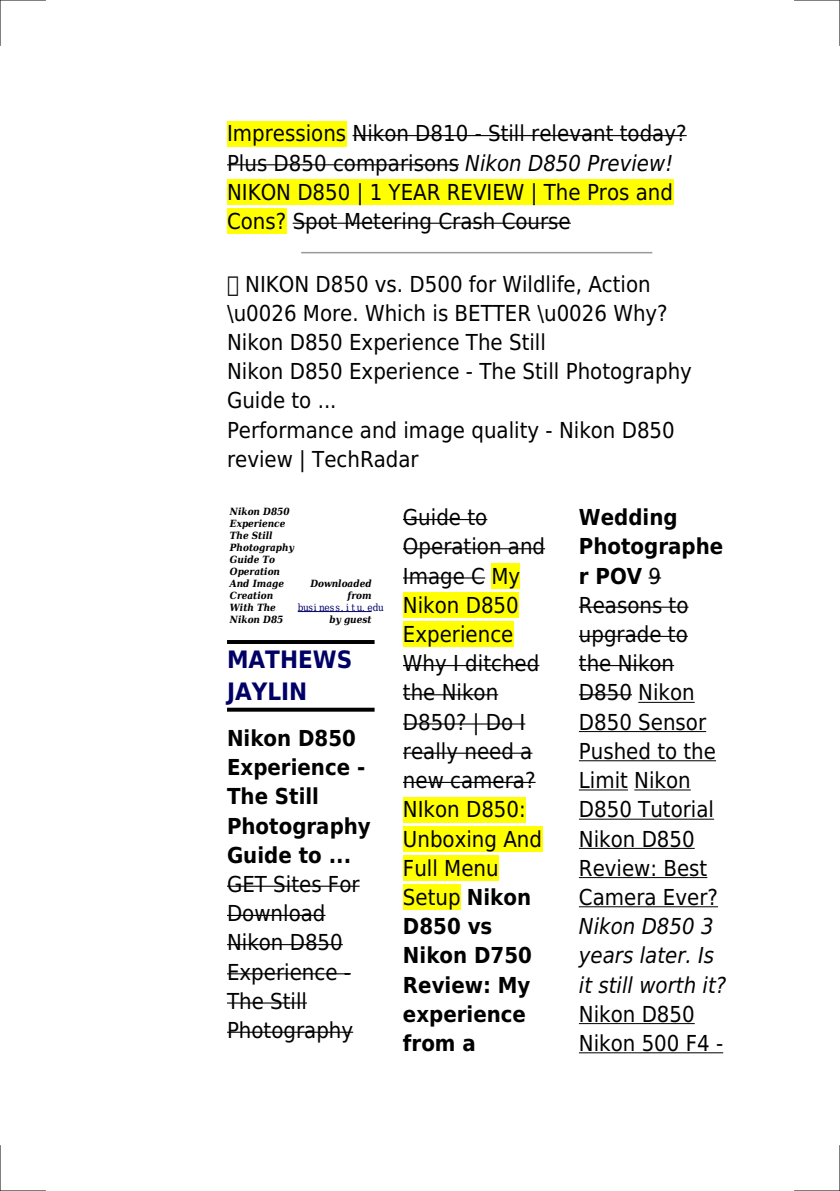
<style>
.page{position:relative;width:840px;height:1191px;background:#fff}
.page>*{position:absolute;margin:0;border:0;box-sizing:border-box;transform-origin:0 0}
.t1{font:700 24px/31.8px "DejaVu Sans Condensed";color:#006}
.t2{font:22px/29.2px "DejaVu Sans Condensed";color:#000}
.t3{font:700 22px/29.2px "DejaVu Sans Condensed";color:#000}
.t4{font:italic 22px/29.2px "DejaVu Sans Condensed";color:#000}
.t5{font:italic 700 10px/12px "DejaVu Serif Condensed";color:#000}
.t6{font:10px "DejaVu Serif Condensed";color:#006}
.s1{font-style:italic}
.s2{font-weight:700}
</style>
<div class="page">
<div style="left:227px;top:121px;width:119px;height:25px;background:#ff0"></div>
<hr style="left:352px;top:135px;width:334px;height:1px;background:#000">
<hr style="left:227px;top:164px;width:231px;height:1px;background:#000">
<div style="left:227px;top:179px;width:445px;height:26px;background:#ff0"></div>
<div style="left:227px;top:208px;width:59px;height:26px;background:#ff0"></div>
<hr style="left:292px;top:223px;width:278px;height:1px;background:#000">
<hr style="left:302px;top:252px;width:349px;height:1px;background:#999">
<hr style="left:297px;top:611px;width:74px;height:1px;background:#006">
<hr style="left:227px;top:640px;width:147px;height:4px;background:#000">
<svg style="left:227px;top:707px;width:147px;height:4px"></svg>
<hr style="left:227px;top:885px;width:132px;height:1px;background:#000">
<hr style="left:227px;top:915px;width:98px;height:1px;background:#000">
<hr style="left:227px;top:944px;width:115px;height:1px;background:#000">
<hr style="left:227px;top:973px;width:124px;height:1px;background:#000">
<hr style="left:227px;top:1002px;width:80px;height:1px;background:#000">
<hr style="left:227px;top:1031px;width:126px;height:1px;background:#000">
<hr style="left:403px;top:519px;width:84px;height:1px;background:#000">
<hr style="left:403px;top:548px;width:142px;height:1px;background:#000">
<hr style="left:403px;top:577px;width:82px;height:1px;background:#000">
<div style="left:491px;top:563px;width:29px;height:26px;background:#ff0"></div>
<div style="left:403px;top:592px;width:115px;height:26px;background:#ff0"></div>
<div style="left:403px;top:621px;width:110px;height:26px;background:#ff0"></div>
<hr style="left:403px;top:665px;width:136px;height:1px;background:#000">
<hr style="left:403px;top:694px;width:95px;height:1px;background:#000">
<hr style="left:403px;top:723px;width:122px;height:1px;background:#000">
<hr style="left:403px;top:752px;width:129px;height:1px;background:#000">
<hr style="left:403px;top:782px;width:132px;height:1px;background:#000">
<div style="left:403px;top:797px;width:122px;height:25px;background:#ff0"></div>
<div style="left:403px;top:826px;width:138px;height:25px;background:#ff0"></div>
<div style="left:403px;top:855px;width:95px;height:26px;background:#ff0"></div>
<div style="left:403px;top:884px;width:57px;height:26px;background:#ff0"></div>
<svg style="left:648px;top:577px;width:12px;height:1px"></svg>
<hr style="left:578px;top:606px;width:110px;height:2px;background:#000">
<hr style="left:578px;top:636px;width:109px;height:1px;background:#000">
<hr style="left:578px;top:665px;width:95px;height:1px;background:#000">
<hr style="left:578px;top:694px;width:53px;height:1px;background:#000">
<hr style="left:638px;top:702px;width:56px;height:1px;background:#000">
<hr style="left:578px;top:731px;width:127px;height:1px;background:#000">
<hr style="left:578px;top:760px;width:137px;height:1px;background:#000">
<hr style="left:578px;top:789px;width:49px;height:1px;background:#000">
<hr style="left:634px;top:789px;width:56px;height:1px;background:#000">
<hr style="left:578px;top:818px;width:135px;height:1px;background:#000">
<hr style="left:578px;top:848px;width:116px;height:1px;background:#000">
<hr style="left:578px;top:877px;width:129px;height:1px;background:#000">
<hr style="left:578px;top:906px;width:139px;height:1px;background:#000">
<hr style="left:578px;top:1023px;width:116px;height:1px;background:#000">
<hr style="left:578px;top:1052px;width:144px;height:1px;background:#000">
<hr style="left:0;top:0;width:45px;height:1px;background:#000">
<hr style="left:794px;top:0;width:45px;height:1px;background:#000">
<hr style="left:0;top:1190px;width:45px;height:1px;background:#000">
<hr style="left:794px;top:1190px;width:45px;height:1px;background:#000">
<hr style="left:0;top:0;width:1px;height:45px;background:#000">
<hr style="left:0;top:1145px;width:1px;height:46px;background:#000">
<hr style="left:839px;top:0;width:1px;height:45px;background:#000">
<hr style="left:839px;top:1145px;width:1px;height:46px;background:#000">
<p class="t2" style="left:227px;top:119px;width:461px">Impressions Nikon D810 - Still relevant today?<br>Plus D850 comparisons <span class="s1">Nikon D850 Preview!<br></span>NIKON D850 | 1 YEAR REVIEW | The Pros and Cons? Spot Metering Crash Course</p>
<p class="t2" style="left:227px;top:269px;width:466px;text-indent:18px">NIKON D850 vs. D500 for Wildlife, Action \u0026 More. Which is BETTER \u0026 Why?<br>Nikon D850 Experience The Still<br>Nikon D850 Experience - The Still Photography Guide to ...<br>Performance and image quality - Nikon D850 review | TechRadar</p>
<p class="t5" style="left:230px;top:506px;width:65px">Nikon D850<br>Experience<br>The Still<br>Photography<br>Guide To<br>Operation<br>And Image<br>Creation<br>With The<br>Nikon D85</p>
<p class="t2" style="left:403px;top:503px;width:144px">Guide to<br>Operation and<br>Image C My<br>Nikon D850<br>Experience<br>Why I ditched the Nikon<br>D850? | Do I really need a new camera?<br>NIkon D850:<br>Unboxing And<br>Full Menu<br>Setup <span class="s2">Nikon<br>D850 vs<br>Nikon D750<br>Review: My experience from a</span></p>
<p class="t2" style="left:578px;top:503px;width:146px"><span class="s2">Wedding<br>Photographe r POV</span> 9<br>Reasons to upgrade to the Nikon<br>D850 Nikon<br>D850 Sensor<br>Pushed to the<br>Limit Nikon<br>D850 Tutorial<br>Nikon D850<br>Review: Best<br>Camera Ever?</p>
<p class="t5" style="left:310px;top:577px;width:63px;text-align:right">Downloaded from</p>
<p class="t6" style="left:297px;top:601px;width:87px">business.itu.edu</p>
<p class="t5" style="left:329px;top:613px;width:44px">by guest</p>
<p class="t1" style="left:227px;top:644px;width:127px">MATHEWS<br>JAYLIN</p>
<p class="t3" style="left:227px;top:723px;width:145px">Nikon D850<br>Experience -<br>The Still<br>Photography<br>Guide to ...</p>
<p class="t2" style="left:227px;top:869px;width:134px">GET Sites For<br>Download<br>Nikon D850<br>Experience -<br>The Still<br>Photography</p>
<p class="t4" style="left:578px;top:912px;width:149px">Nikon D850 3 years later. Is it still worth it?</p>
<p class="t2" style="left:578px;top:999px;width:146px">Nikon D850<br>Nikon 500 F4 -</p>
</div>
